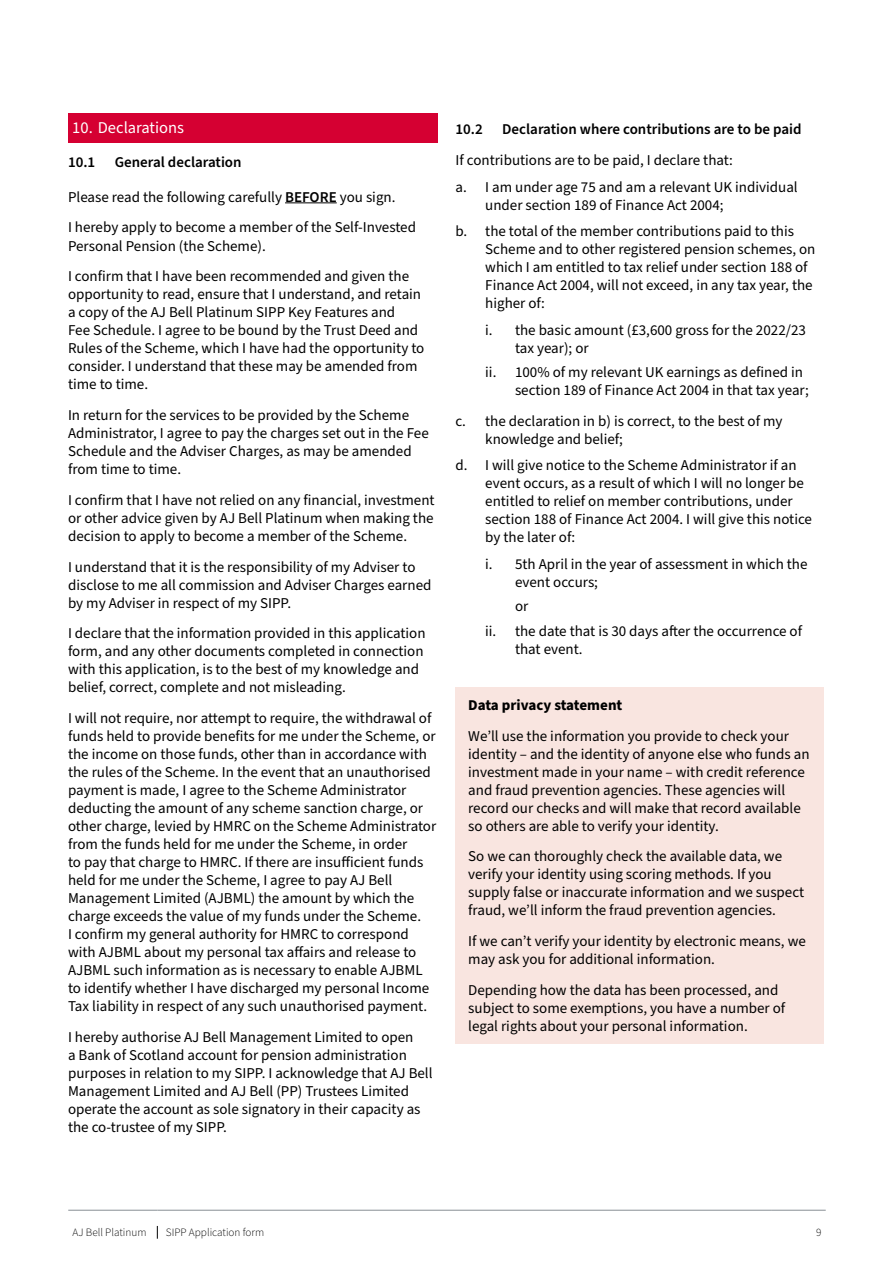
<style>
.page{position:relative;width:893px;height:1263px;background:#fff}
.page>*{position:absolute;margin:0;border:0;box-sizing:border-box;transform-origin:0 0}
.t1{font:16.5px "Source Sans Pro";color:#fff}
.t2{font:15px/18px "Source Sans Pro";color:#000}
.t3{font:600 15px "Source Sans Pro";color:#000}
.t4{font:700 15px "Source Sans Pro";color:#000}
.t5{font:300 11.25px "Source Sans Pro";color:#000}
.s1{font-weight:600}
</style>
<div class="page">
<svg style="left:157px;top:1226px;width:1px;height:13px"></svg>
<hr style="left:68px;top:1210px;width:89px;height:1px;background:#888f95">
<hr style="left:157px;top:1210px;width:614px;height:1px;background:#888f95">
<hr style="left:771px;top:1210px;width:55px;height:1px;background:#888f95">
<div style="left:68px;top:113px;width:369px;height:29px;background:#d50032"></div>
<hr style="left:285px;top:202px;width:52px;height:1px;background:#000">
<div style="left:455px;top:687px;width:369px;height:357px;background:#f9e5e0"></div>
<p class="t1" style="left:72px;top:116px;width:113px">10. Declarations</p>
<p class="t3" style="left:68px;top:152px;width:29px">10.1</p>
<p class="t3" style="left:115px;top:152px;width:128px">General declaration</p>
<p class="t2" style="left:68px;top:182px;width:349px;line-height:30.8px">Please read the following carefully <span class="s1">BEFORE</span> you sign.<br>I hereby apply to become a member of the Self-Invested</p>
<p class="t2" style="left:68px;top:231px;width:343px;line-height:30.8px">Personal Pension (the Scheme).<br>I confirm that I have been recommended and given the</p>
<p class="t2" style="left:68px;top:286px;width:358px">opportunity to read, ensure that I understand, and retain a copy of the AJ Bell Platinum SIPP Key Features and<br>Fee Schedule. I agree to be bound by the Trust Deed and Rules of the Scheme, which I have had the opportunity to consider. I understand that these may be amended from time to time.</p>
<p class="t2" style="left:68px;top:406px;width:362px">In return for the services to be provided by the Scheme Administrator, I agree to pay the charges set out in the Fee Schedule and the Adviser Charges, as may be amended from time to time.</p>
<p class="t2" style="left:68px;top:491px;width:368px;text-align:justify">I confirm that I have not relied on any financial, investment or other advice given by AJ Bell Platinum when making the decision to apply to become a member of the Scheme.</p>
<p class="t2" style="left:68px;top:558px;width:365px">I understand that it is the responsibility of my Adviser to disclose to me all commission and Adviser Charges earned by my Adviser in respect of my SIPP.</p>
<p class="t2" style="left:68px;top:625px;width:359px">I declare that the information provided in this application form, and any other documents completed in connection with this application, is to the best of my knowledge and belief, correct, complete and not misleading.</p>
<p class="t2" style="left:68px;top:709px;width:370px">I will not require, nor attempt to require, the withdrawal of funds held to provide benefits for me under the Scheme, or the income on those funds, other than in accordance with the rules of the Scheme. In the event that an unauthorised payment is made, I agree to the Scheme Administrator deducting the amount of any scheme sanction charge, or other charge, levied by HMRC on the Scheme Administrator from the funds held for me under the Scheme, in order<br>to pay that charge to HMRC. If there are insufficient funds held for me under the Scheme, I agree to pay AJ Bell Management Limited (AJBML) the amount by which the charge exceeds the value of my funds under the Scheme.<br>I confirm my general authority for HMRC to correspond with AJBML about my personal tax affairs and release to AJBML such information as is necessary to enable AJBML to identify whether I have discharged my personal Income Tax liability in respect of any such unauthorised payment.</p>
<p class="t2" style="left:68px;top:1028px;width:366px">I hereby authorise AJ Bell Management Limited to open<br>a Bank of Scotland account for pension administration purposes in relation to my SIPP. I acknowledge that AJ Bell Management Limited and AJ Bell (PP) Trustees Limited operate the account as sole signatory in their capacity as the co-trustee of my SIPP.</p>
<p class="t3" style="left:455px;top:119px;width:29px">10.2</p>
<p class="t3" style="left:502px;top:119px;width:301px">Declaration where contributions are to be paid</p>
<p class="t2" style="left:455px;top:147px;width:344px;line-height:26.5px">If contributions are to be paid, I declare that:<br>a. I am under age 75 and am a relevant UK individual</p>
<p class="t2" style="left:455px;top:192px;width:340px;line-height:26.5px;text-indent:30px">under section 189 of Finance Act 2004;<br>b. the total of the member contributions paid to this</p>
<p class="t2" style="left:485px;top:241px;width:332px">Scheme and to other registered pension schemes, on which I am entitled to tax relief under section 188 of Finance Act 2004, will not exceed, in any tax year, the higher of:</p>
<p class="t2" style="left:515px;top:321px;width:292px;text-indent:-30px">i. the basic amount (£3,600 gross for the 2022/23 tax year); or</p>
<p class="t2" style="left:515px;top:364px;width:295px;text-indent:-30px">ii. 100% of my relevant UK earnings as defined in section 189 of Finance Act 2004 in that tax year;</p>
<p class="t2" style="left:485px;top:412px;width:299px;text-indent:-30px">c. the declaration in b) is correct, to the best of my knowledge and belief;</p>
<p class="t2" style="left:485px;top:457px;width:328px;text-indent:-30px">d. I will give notice to the Scheme Administrator if an event occurs, as a result of which I will no longer be entitled to relief on member contributions, under section 188 of Finance Act 2004. I will give this notice by the later of:</p>
<p class="t2" style="left:515px;top:555px;width:294px;text-indent:-30px">i. 5th April in the year of assessment in which the event occurs;</p>
<p class="t2" style="left:485px;top:594px;width:318px;line-height:24.3px;text-indent:30px">or<br>ii. the date that is 30 days after the occurrence of</p>
<p class="t2" style="left:515px;top:640px;width:69px">that event.</p>
<p class="t4" style="left:468px;top:695px;width:156px">Data privacy statement</p>
<p class="t2" style="left:468px;top:727px;width:343px">We’ll use the information you provide to check your identity – and the identity of anyone else who funds an investment made in your name – with credit reference and fraud prevention agencies. These agencies will record our checks and will make that record available so others are able to verify your identity.</p>
<p class="t2" style="left:468px;top:848px;width:337px">So we can thoroughly check the available data, we verify your identity using scoring methods. If you supply false or inaccurate information and we suspect fraud, we’ll inform the fraud prevention agencies.</p>
<p class="t2" style="left:468px;top:933px;width:339px">If we can’t verify your identity by electronic means, we may ask you for additional information.</p>
<p class="t2" style="left:468px;top:981px;width:319px">Depending how the data has been processed, and subject to some exemptions, you have a number of legal rights about your personal information.</p>
<p class="t5" style="left:72px;top:1225px;width:76px">AJ Bell Platinum</p>
<p class="t5" style="left:166px;top:1225px;width:100px">SIPP Application form</p>
<p class="t5" style="left:816px;top:1225px;width:7px">9</p>
</div>
